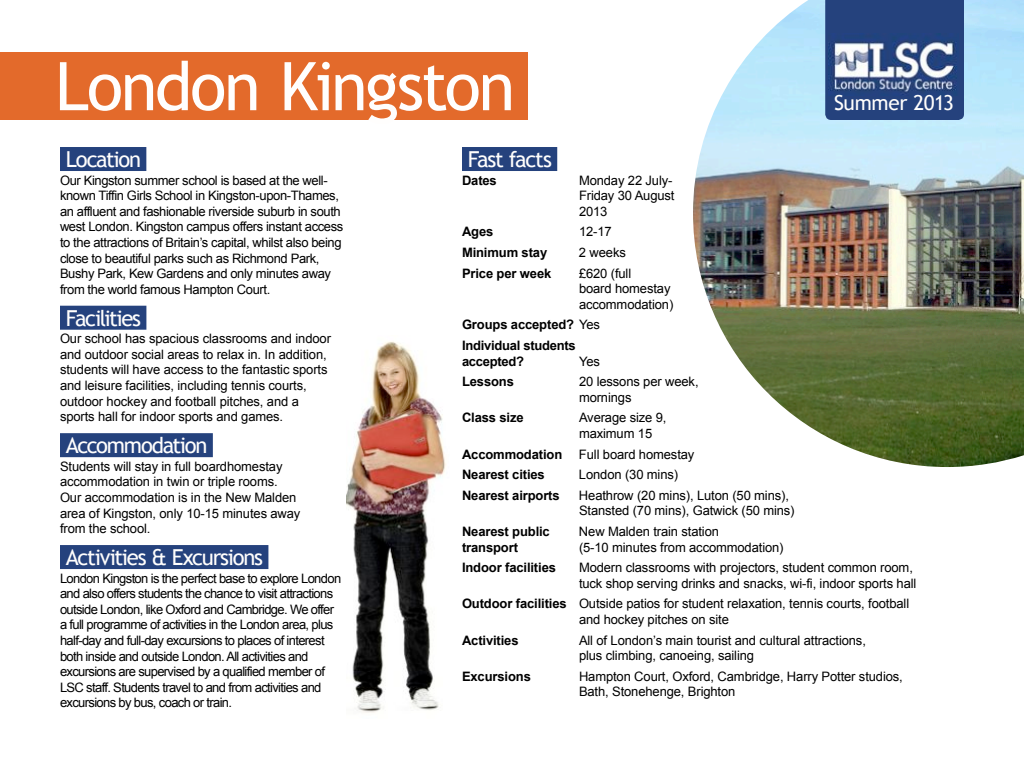
<style>
.page{position:relative;width:1024px;height:768px;background:#fff}
.page>*{position:absolute;margin:0;border:0;box-sizing:border-box;transform-origin:0 0}
.t1{font:67.1px "Trebuchet MS";letter-spacing:-.035em;color:#fffefd}
.t2{font:22px "Trebuchet MS";letter-spacing:-.06em;color:#fffefd}
.t3{font:20.7px "Trebuchet MS";letter-spacing:-.015em;color:#fffefd}
.t4{font:13px/15.6px "Arial";letter-spacing:-.01em;color:#000}
.t5{font:13px/15.6px "Arial";letter-spacing:-.05em;color:#000}
.t6{font:13px/15.6px "Arial";letter-spacing:-.03em;color:#000}
.t7{font:700 13px/20.6px "Arial";letter-spacing:-.01em;color:#000}
.s1{font-weight:400}
.s2{font-weight:700}
</style>
<div class="page">
<img style="left:346px;top:341px;width:100px;height:372px">
<div style="left:462px;top:147px;width:95px;height:24px;background:#25427d"></div>
<div style="left:0;top:53px;width:528px;height:67px;background:#e36a2b"></div>
<div style="left:60px;top:147px;width:86px;height:24px;background:#25427d"></div>
<div style="left:60px;top:306px;width:86px;height:24px;background:#25427d"></div>
<div style="left:60px;top:433px;width:153px;height:24px;background:#25427d"></div>
<div style="left:60px;top:545px;width:208px;height:24px;background:#25427d"></div>
<img style="left:693px;top:0;width:331px;height:467px">
<div style="left:825px;top:0;width:139px;height:120px;background:#25427d"></div>
<img style="left:828px;top:33px;width:131px;height:62px">
<h1 class="t1" style="left:55px;top:47px;width:462px">London Kingston</h1>
<h2 class="t2" style="left:66px;top:146px;width:77px">Location</h2>
<p class="t6" style="left:60px;top:172px;width:285px">Our Kingston summer school is based at the well&shy;known Tiffin Girls School in Kingston-upon-Thames, an affluent and fashionable riverside suburb in south west London. Kingston campus offers instant access to the attractions of Britain’s capital, whilst also being close to beautiful parks such as Richmond Park, Bushy Park, Kew Gardens and only minutes away from the world famous Hampton Court.</p>
<h2 class="t2" style="left:66px;top:305px;width:77px">Facilities</h2>
<p class="t4" style="left:60px;top:331px;width:272px">Our school has spacious classrooms and indoor and outdoor social areas to relax in. In addition, students will have access to the fantastic sports and leisure facilities, including tennis courts, outdoor hockey and football pitches, and a sports hall for indoor sports and games.</p>
<h2 class="t2" style="left:66px;top:433px;width:143px">Accommodation</h2>
<p class="t4" style="left:60px;top:458px;width:242px">Students will stay in full boardhomestay accommodation in twin or triple rooms.<br>Our accommodation is in the New Malden area of Kingston, only 10-15 minutes away from the school.</p>
<h2 class="t2" style="left:66px;top:544px;width:199px">Activities &amp; Excursions</h2>
<p class="t5" style="left:60px;top:570px;width:283px">London Kingston is the perfect base to explore London and also offers students the chance to visit attractions outside London, like Oxford and Cambridge. We offer a full programme of activities in the London area, plus half-day and full-day excursions to places of interest both inside and outside London. All activities and excursions are supervised by a qualified member of LSC staff. Students travel to and from activities and excursions by bus, coach or train.</p>
<h3 class="t3" style="left:834px;top:91px;width:122px">Summer 2013</h3>
<h2 class="t2" style="left:468px;top:146px;width:86px">Fast facts</h2>
<p class="t7" style="left:462px;top:170px;width:36px">Dates</p>
<p class="t4" style="left:579px;top:172px;width:97px">Monday 22 July-<br>Friday 30 August<br>2013</p>
<p class="t7" style="left:462px;top:222px;width:33px">Ages</p>
<p class="t4" style="left:579px;top:224px;width:34px">12-17</p>
<p class="t7" style="left:462px;top:242px;width:87px">Minimum stay</p>
<p class="t4" style="left:579px;top:245px;width:48px">2 weeks</p>
<p class="t7" style="left:462px;top:263px;width:91px">Price per week</p>
<p class="t4" style="left:579px;top:265px;width:96px">£620 (full<br>board homestay accommodation)</p>
<p class="t7" style="left:462px;top:315px;width:139px">Groups accepted? <span class="s1">Yes<br></span>Individual students</p>
<p class="t7" style="left:462px;top:351px;width:64px">accepted?</p>
<p class="t4" style="left:579px;top:353px;width:22px">Yes</p>
<p class="t7" style="left:462px;top:371px;width:53px">Lessons</p>
<p class="t4" style="left:579px;top:374px;width:121px">20 lessons per week, mornings</p>
<p class="t7" style="left:462px;top:408px;width:63px">Class size</p>
<p class="t4" style="left:579px;top:410px;width:89px">Average size 9, maximum 15</p>
<p class="t7" style="left:462px;top:444px;width:102px">Accommodation</p>
<p class="t4" style="left:579px;top:446px;width:117px">Full board homestay</p>
<p class="t7" style="left:462px;top:464px;width:84px">Nearest cities</p>
<p class="t4" style="left:579px;top:467px;width:101px">London (30 mins)</p>
<p class="t7" style="left:462px;top:485px;width:99px">Nearest airports</p>
<p class="t4" style="left:579px;top:488px;width:217px">Heathrow (20 mins), Luton (50 mins),<br>Stansted (70 mins), Gatwick (50 mins)</p>
<p class="t7" style="left:462px;top:521px;width:89px">Nearest public</p>
<p class="t4" style="left:579px;top:524px;width:142px">New Malden train station</p>
<p class="t7" style="left:462px;top:537px;width:58px">transport</p>
<p class="t4" style="left:579px;top:539px;width:206px">(5-10 minutes from accommodation)</p>
<p class="t7" style="left:462px;top:557px;width:96px">Indoor facilities</p>
<p class="t4" style="left:579px;top:560px;width:339px">Modern classrooms with projectors, student common room, tuck shop serving drinks and snacks, wi-fi, indoor sports hall</p>
<p class="t4" style="left:579px;top:596px;width:332px;text-indent:-117px"><span class="s2">Outdoor facilities</span> Outside patios for student relaxation, tennis courts, football and hockey pitches on site</p>
<p class="t7" style="left:462px;top:630px;width:58px">Activities</p>
<p class="t4" style="left:579px;top:632px;width:288px">All of London’s main tourist and cultural attractions, plus climbing, canoeing, sailing</p>
<p class="t7" style="left:462px;top:666px;width:70px">Excursions</p>
<p class="t4" style="left:579px;top:669px;width:325px">Hampton Court, Oxford, Cambridge, Harry Potter studios,<br>Bath, Stonehenge, Brighton</p>
</div>
